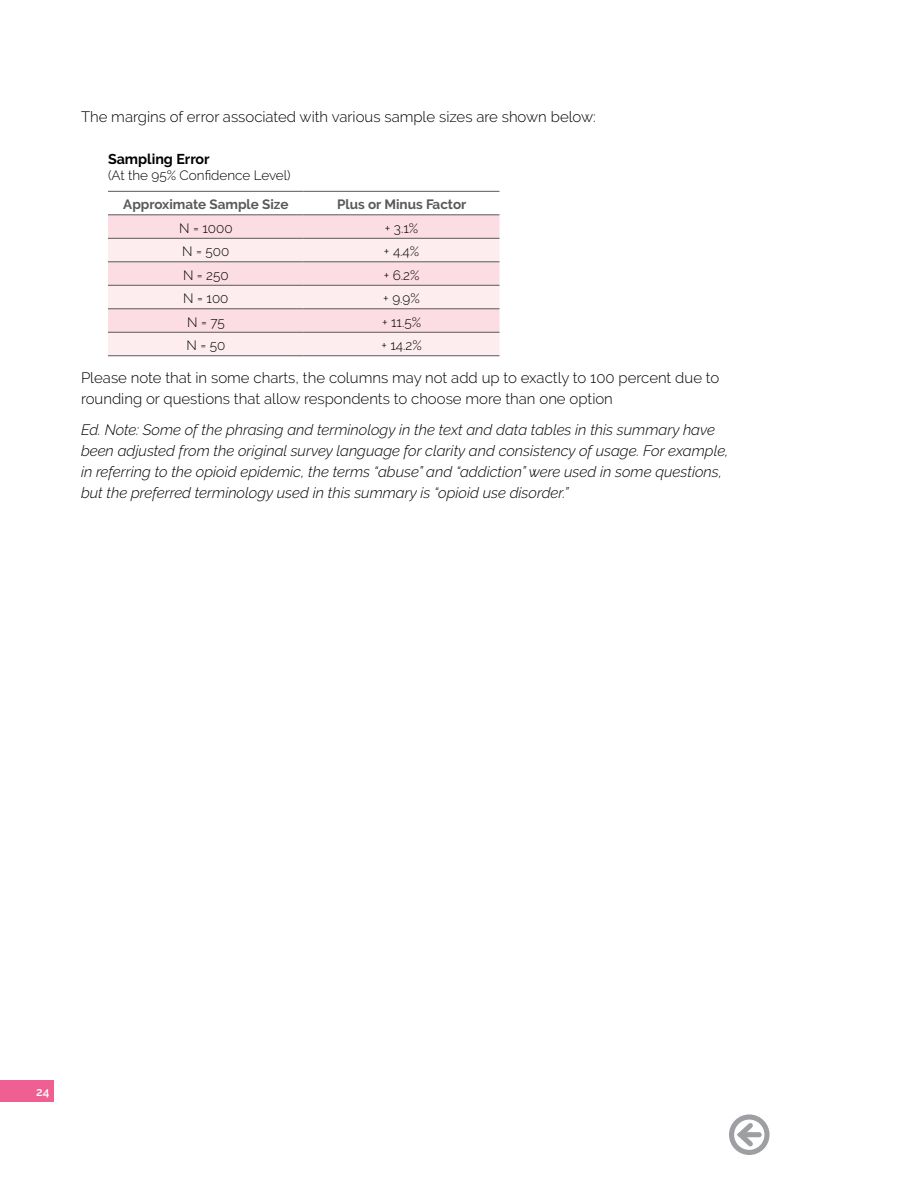
<style>
.page{position:relative;width:918px;height:1188px;background:#fff}
.page>*{position:absolute;margin:0;border:0;box-sizing:border-box;transform-origin:0 0}
.BODY{font:italic 300 15px/21px "Raleway";color:#000}
.BODY-2{font:300 15px/21px "Raleway";color:#000}
.TABLE_header{font:700 14.25px "Raleway";color:#000}
.TABLE_text{font:300 13.5px "Raleway";color:#000}
.TABLE_head{font:700 13.5px "Raleway";color:#58595b}
.TABLE_description{font:300 13.5px "Raleway";color:#000}
.t1{font:600 12px "Raleway";color:#fff}
</style>
<div class="page">
<div style="left:0;top:1080px;width:54px;height:22px;background:#f05f91"></div>
<svg style="left:108px;top:215px;width:392px;height:23px;background:#f8dadf"></svg>
<svg style="left:108px;top:239px;width:392px;height:116px;background:#fbe5e8"></svg>
<hr style="left:108px;top:214px;width:196px;height:1px;background:#58595b">
<hr style="left:304px;top:214px;width:196px;height:1px;background:#58595b">
<hr style="left:108px;top:238px;width:196px;height:1px;background:#58595b">
<hr style="left:304px;top:238px;width:196px;height:1px;background:#58595b">
<hr style="left:108px;top:261px;width:196px;height:1px;background:#58595b">
<hr style="left:304px;top:261px;width:196px;height:1px;background:#58595b">
<hr style="left:108px;top:285px;width:196px;height:1px;background:#58595b">
<hr style="left:304px;top:285px;width:196px;height:1px;background:#58595b">
<hr style="left:108px;top:308px;width:196px;height:1px;background:#58595b">
<hr style="left:304px;top:308px;width:196px;height:1px;background:#58595b">
<hr style="left:108px;top:332px;width:196px;height:1px;background:#58595b">
<hr style="left:304px;top:332px;width:196px;height:1px;background:#58595b">
<hr style="left:108px;top:191px;width:196px;height:1px;background:#58595b">
<hr style="left:304px;top:191px;width:196px;height:1px;background:#58595b">
<hr style="left:108px;top:355px;width:196px;height:1px;background:#58595b">
<hr style="left:304px;top:355px;width:196px;height:1px;background:#58595b">
<div style="left:729px;top:1114px;width:41px;height:41px;border:5px solid #9d9fa2;border-radius:50%"></div>
<svg style="left:733px;top:1118px;width:25px;height:33px"></svg>
<p class="BODY-2" style="left:81px;top:106px;width:516px">The margins of error associated with various sample sizes are shown below:</p>
<p class="TABLE_header" style="left:108px;top:150px;width:103px">Sampling Error</p>
<p class="TABLE_description" style="left:108px;top:168px;width:184px">(At the 95% Confidence Level)</p>
<p class="TABLE_head" style="left:123px;top:197px;width:167px">Approximate Sample Size</p>
<p class="TABLE_head" style="left:337px;top:197px;width:131px">Plus or Minus Factor</p>
<p class="TABLE_text" style="left:179px;top:220px;width:55px">N = 1000</p>
<p class="TABLE_text" style="left:385px;top:220px;width:35px">+ 3.1%</p>
<p class="TABLE_text" style="left:182px;top:244px;width:49px">N = 500</p>
<p class="TABLE_text" style="left:384px;top:244px;width:37px">+ 4.4%</p>
<p class="TABLE_text" style="left:183px;top:267px;width:47px">N = 250</p>
<p class="TABLE_text" style="left:384px;top:267px;width:37px">+ 6.2%</p>
<p class="TABLE_text" style="left:183px;top:291px;width:47px">N = 100</p>
<p class="TABLE_text" style="left:383px;top:291px;width:38px">+ 9.9%</p>
<p class="TABLE_text" style="left:187px;top:314px;width:39px">N = 75</p>
<p class="TABLE_text" style="left:382px;top:314px;width:41px">+ 11.5%</p>
<p class="TABLE_text" style="left:186px;top:338px;width:40px">N = 50</p>
<p class="TABLE_text" style="left:381px;top:338px;width:42px">+ 14.2%</p>
<p class="BODY-2" style="left:81px;top:367px;width:640px">Please note that in some charts, the columns may not add up to exactly to 100 percent due to rounding or questions that allow respondents to choose more than one option</p>
<p class="BODY" style="left:81px;top:419px;width:649px">Ed. Note: Some of the phrasing and terminology in the text and data tables in this summary have been adjusted from the original survey language for clarity and consistency of usage. For example, in referring to the opioid epidemic, the terms “abuse” and “addiction” were used in some questions, but the preferred terminology used in this summary is “opioid use disorder.”</p>
<p class="t1" style="left:36px;top:1084px;width:15px">24</p>
</div>
